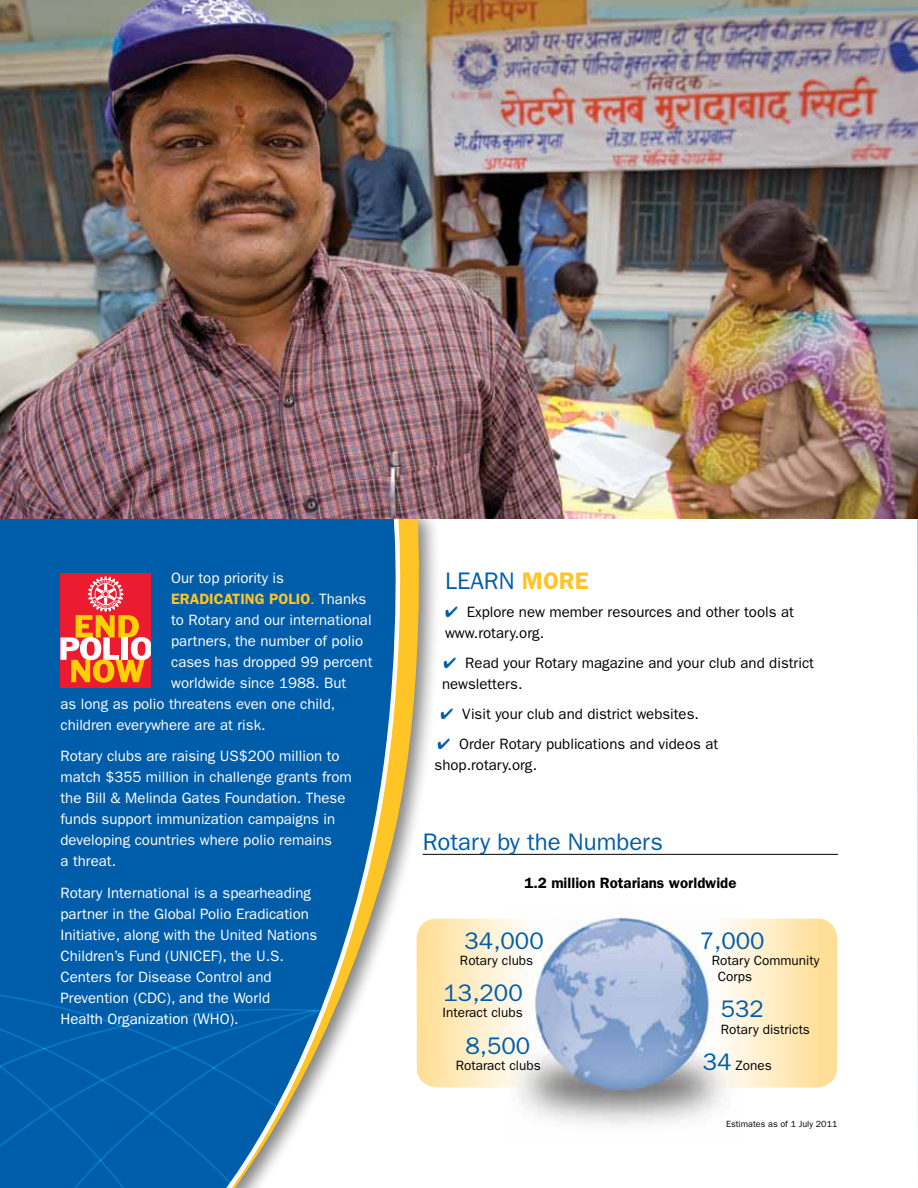
<style>
.page{position:relative;width:918px;height:1188px;background:#fff}
.page>*{position:absolute;margin:0;border:0;box-sizing:border-box;transform-origin:0 0}
.t1{font:24px "ITC Franklin Gothic Std";color:#005daa}
.t2{font:15px/21px "ITC Franklin Gothic Std";color:#fff}
.t3{font:15px/21px "ITC Franklin Gothic Std";color:#000}
.t4{font:600 15px "ITC Franklin Gothic Std";color:#000}
.t5{font:600 15px "ITC Franklin Gothic Std";color:#ffc425}
.t6{font:13.5px/16.2px "ITC Franklin Gothic Std";color:#000}
.t7{font:9px "ITC Franklin Gothic Std";color:#000}
.s1{font-weight:400}
.s2{font-weight:400;color:#fff}
.s3{font-weight:600;color:#ffc425}
.s4{font-size:24px;color:#005daa}
</style>
<div class="page">
<img style="left:518px;top:912px;width:206px;height:212px">
<svg style="left:645px;top:919px;width:192px;height:169px"></svg>
<svg style="left:441px;top:919px;width:157px;height:169px"></svg>
<div style="left:209px;top:504px;width:232px;height:684px;background:#000;opacity:.5"></div>
<svg style="left:407px;top:518px;width:21px;height:670px"></svg>
<div style="left:0;top:518px;width:201px;height:456px;background:#005daa"></div>
<div style="left:61px;top:573px;width:90px;height:114px;background:#ed1b2f"></div>
<svg style="left:60px;top:576px;width:91px;height:107px"></svg>
<svg style="left:201px;top:518px;width:206px;height:670px"></svg>
<img style="left:0;top:0;width:852px;height:518px">
<div style="left:0;top:974px;width:279px;height:11px;background:#005daa"></div>
<svg style="left:0;top:985px;width:325px;height:203px"></svg>
<div style="left:0;top:998px;width:249px;height:190px;background:#005daa"></div>
<img style="left:852px;top:0;width:66px;height:1144px">
<hr style="left:423px;top:854px;width:415px;height:1px;background:#000">
<svg style="left:438px;top:738px;width:3px;height:11px"></svg>
<p class="t2" style="left:171px;top:567px;width:114px">Our top priority is</p>
<p class="t5" style="left:171px;top:590px;width:197px">ERADICATING POLIO<span class="s1">.</span> <span class="s2">Thanks</span></p>
<p class="t2" style="left:171px;top:609px;width:202px">to Rotary and our international</p>
<p class="t2" style="left:171px;top:630px;width:193px">partners, the number of polio</p>
<p class="t2" style="left:171px;top:651px;width:203px">cases has dropped 99 percent</p>
<p class="t2" style="left:171px;top:672px;width:177px">worldwide since 1988. But</p>
<p class="t2" style="left:60px;top:693px;width:276px">as long as polio threatens even one child,</p>
<p class="t2" style="left:60px;top:714px;width:207px">children everywhere are at risk.</p>
<p class="t2" style="left:60px;top:746px;width:293px">Rotary clubs are raising US$200 million to match $355 million in challenge grants from the Bill &amp; Melinda Gates Foundation. These funds support immunization campaigns in developing countries where polio remains<br>a threat.</p>
<p class="t2" style="left:60px;top:882px;width:258px">Rotary International is a spearheading partner in the Global Polio Eradication Initiative, along with the United Nations Children’s Fund (UNICEF), the U.S.<br>Centers for Disease Control and Prevention (CDC), and the World<br>Health Organization (WHO).</p>
<h1 class="t1" style="left:445px;top:567px;width:145px">LEARN <span class="s3">MORE</span></h1>
<p class="t3" style="left:445px;top:601px;width:350px;text-indent:22px">Explore new member resources and other tools at www.rotary.org.</p>
<p class="t3" style="left:442px;top:652px;width:373px;text-indent:23px">Read your Rotary magazine and your club and district newsletters.</p>
<p class="t3" style="left:459px;top:699px;width:261px;line-height:30px">Visit your club and district websites.<br>Order Rotary publications and videos at</p>
<p class="t3" style="left:435px;top:754px;width:104px">shop.rotary.org.</p>
<h1 class="t1" style="left:423px;top:828px;width:242px">Rotary by the Numbers</h1>
<p class="t4" style="left:524px;top:874px;width:214px">1.2 million Rotarians worldwide</p>
<h1 class="t1" style="left:465px;top:927px;width:81px">34,000</h1>
<p class="t6" style="left:460px;top:952px;width:75px">Rotary clubs</p>
<h1 class="t1" style="left:444px;top:979px;width:81px">13,200</h1>
<p class="t6" style="left:443px;top:1005px;width:82px">Interact clubs</p>
<h1 class="t1" style="left:465px;top:1032px;width:66px">8,500</h1>
<p class="t6" style="left:456px;top:1057px;width:87px">Rotaract clubs</p>
<h1 class="t1" style="left:700px;top:927px;width:66px">7,000</h1>
<p class="t6" style="left:718px;top:952px;width:103px;text-indent:-6px">Rotary Community<br>Corps</p>
<h1 class="t1" style="left:721px;top:995px;width:45px">532</h1>
<p class="t6" style="left:721px;top:1021px;width:91px">Rotary districts</p>
<p class="t6" style="left:703px;top:1057px;width:71px"><span class="s4">34</span> Zones</p>
<p class="t7" style="left:726px;top:1119px;width:113px">Estimates as of 1 July 2011</p>
</div>
